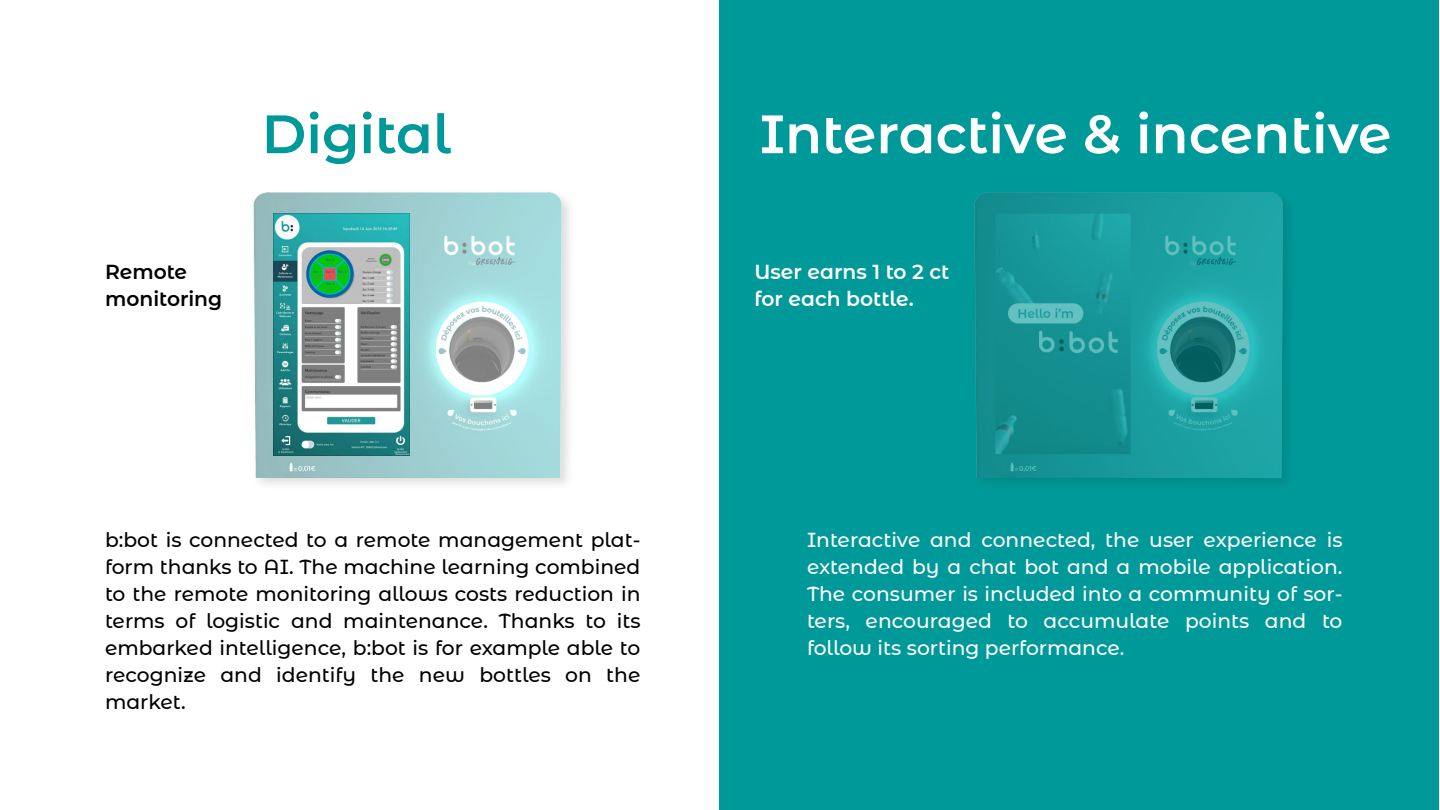
<style>
.page{position:relative;width:1440px;height:810px;background:#fff}
.page>*{position:absolute;margin:0;border:0;box-sizing:border-box;transform-origin:0 0}
.t1{font:600 54px "Montserrat Alternates";color:#fff}
.t2{font:600 54px "Montserrat Alternates";color:#099}
.t3{font:500 20.25px/27px "Montserrat Alternates";color:#000;text-align:justify}
.t4{font:500 20.25px/27px "Montserrat Alternates";color:#fff;text-align:justify}
.t5{font:600 20.25px/27px "Montserrat Alternates";color:#fff}
.t6{font:600 20.25px/27px "Montserrat Alternates";color:#000}
</style>
<div class="page">
<div style="left:719px;top:0;width:720px;height:810px;background:#099"></div>
<img style="left:253px;top:193px;width:309px;height:284px">
<img style="left:976px;top:192px;width:311px;height:289px">
<img style="left:974px;top:193px;width:309px;height:284px">
<img style="left:274px;top:214px;width:135px;height:241px">
<h1 class="t2" style="left:262px;top:96px;width:191px">Digital</h1>
<h1 class="t1" style="left:760px;top:96px;width:633px">Interactive &amp; incentive</h1>
<p class="t6" style="left:105px;top:257px;width:119px">Remote monitoring</p>
<p class="t5" style="left:754px;top:257px;width:196px">User earns 1 to 2 ct for each bottle.</p>
<p class="t3" style="left:105px;top:525px;width:537px">b:bot is connected to a remote management plat&shy;form thanks to AI. The machine learning combined to the remote monitoring allows costs reduction in terms of logistic and maintenance. Thanks to its embarked intelligence, b:bot is for example able to recognize and identify the new bottles on the market.</p>
<p class="t4" style="left:807px;top:525px;width:537px">Interactive and connected, the user experience is extended by a chat bot and a mobile application.<br>The consumer is included into a community of sor&shy;ters, encouraged to accumulate points and to follow its sorting performance.</p>
</div>
